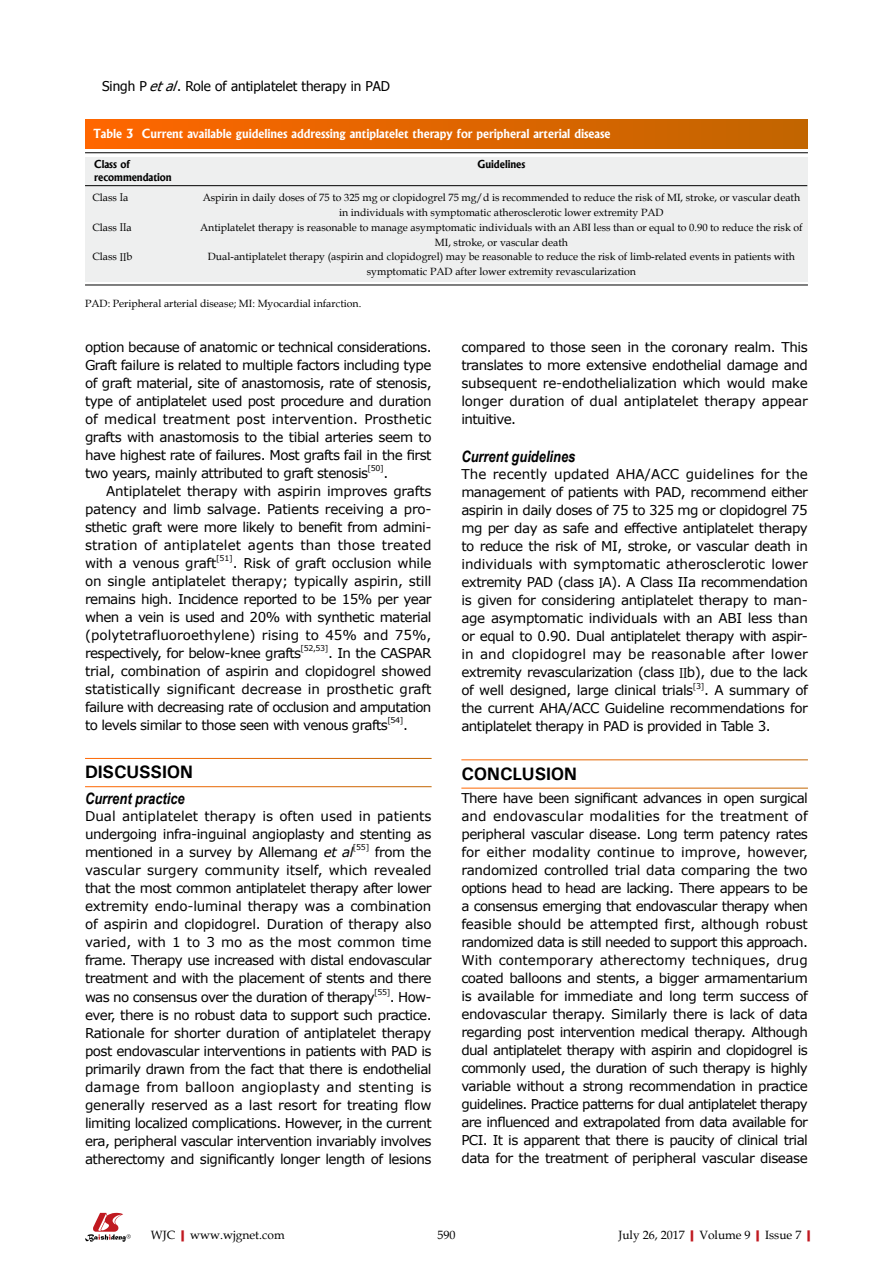
<style>
.page{position:relative;width:893px;height:1263px;background:#fff}
.page>*{position:absolute;margin:0;border:0;box-sizing:border-box;transform-origin:0 0}
.t1{font:700 18px "Univers";letter-spacing:-.01em;color:#000}
.t2{font:italic 700 15.75px "Arial Narrow";color:#000}
.t3{font:13.5px/18px "Verdana";letter-spacing:-.04em;color:#000;text-align:justify}
.t4{font:13.5px "Verdana";letter-spacing:-.02em;color:#000}
.t5{font:13.5px "Verdana";letter-spacing:-.015em;color:#000}
.t6{font:13.5px "Verdana";letter-spacing:.01em;color:#000}
.t7{font:13.5px "Tahoma";color:#000}
.t8{font:700 12px "Albertus";color:#fff}
.t9{font:12px "Book Antiqua";color:#000}
.t10{font:10.5px/15px "Book Antiqua";color:#000;text-align:center}
.t11{font:700 10.5px/12.6px "Albertus";color:#000}
.t12{font:7.8px "Verdana";letter-spacing:-.045em;color:#000}
.s1{font-style:italic}
.s2{font-family:"Koz Min Pro"}
.s3{font-weight:700;color:#c01920}
</style>
<div class="page">
<svg style="left:85px;top:1213px;width:46px;height:29px"></svg>
<div style="left:85px;top:119px;width:723px;height:29px;background:linear-gradient(to right,#f60,#c16500)"></div>
<div style="left:85px;top:157px;width:723px;height:124px;background:#eeefef"></div>
<hr style="left:85px;top:152px;width:723px;height:1px;background:#000">
<hr style="left:85px;top:185px;width:722px;height:1px;background:#000">
<hr style="left:85px;top:285px;width:723px;height:1px;background:#000">
<p class="t7" style="left:102px;top:77px;width:289px">Singh P <span class="s1">etal</span>. Role of antiplatelet therapy in PAD</p>
<p class="t8" style="left:94px;top:126px;width:518px">Table 3 Current available guidelines addressing antiplatelet therapy for peripheral arterial disease</p>
<p class="t11" style="left:94px;top:158px;width:79px">Class of recommendation</p>
<p class="t11" style="left:477px;top:158px;width:49px">Guidelines</p>
<p class="t10" style="left:92px;top:190px;width:37px">Class <span class="s2">I</span>a</p>
<p class="t10" style="left:203px;top:190px;width:599px">Aspirin in daily doses of 75 to 325 mg or clopidogrel 75 mg/d is recommended to reduce the risk of MI, stroke, or vascular death in individuals with symptomatic atherosclerotic lower extremity PAD</p>
<p class="t10" style="left:92px;top:219px;width:41px">Class <span class="s2">II</span>a</p>
<p class="t10" style="left:200px;top:219px;width:604px">Antiplatelet therapy is reasonable to manage asymptomatic individuals with an ABI less than or equal to 0.90 to reduce the risk of<br>MI, stroke, or vascular death</p>
<p class="t10" style="left:92px;top:249px;width:41px">Class <span class="s2">II</span>b</p>
<p class="t10" style="left:208px;top:249px;width:589px">Dual-antiplatelet therapy (aspirin and clopidogrel) may be reasonable to reduce the risk of limb-related events in patients with symptomatic PAD after lower extremity revascularization</p>
<p class="t10" style="left:85px;top:296px;width:278px">PAD: Peripheral arterial disease; MI: Myocardial infarction.</p>
<p class="t3" style="left:85px;top:337px;width:348px">option because of anatomic or technical considerations.<br>Graft failure is related to multiple factors including type of graft material, site of anastomosis, rate of stenosis, type of antiplatelet used post procedure and duration of medical treatment post intervention. Prosthetic grafts with anastomosis to the tibial arteries seem to have highest rate of failures. Most grafts fail in the fi rst two years, mainly attributed to graft stenosis</p>
<p class="t12" style="left:368px;top:463px;width:18px">[50]</p>
<p class="t3" style="left:384px;top:463px;width:6px">.</p>
<p class="t5" style="left:106px;top:482px;width:327px">Antiplatelet therapy with aspirin improves grafts</p>
<p class="t4" style="left:85px;top:500px;width:346px">patency and limb salvage. Patients receiving a pro-</p>
<p class="t3" style="left:85px;top:517px;width:346px">sthetic graft were more likely to benefit from admini-</p>
<p class="t6" style="left:85px;top:536px;width:348px">stration of antiplatelet agents than those treated</p>
<p class="t4" style="left:85px;top:554px;width:133px">with a venous graft</p>
<p class="t12" style="left:216px;top:553px;width:18px">[51]</p>
<p class="t3" style="left:85px;top:553px;width:348px;text-indent:148px">. Risk of graft occlusion while on single antiplatelet therapy; typically aspirin, still remains high. Incidence reported to be 15% per year when a vein is used and 20% with synthetic material (polytetrafluoroethylene) rising to 45% and 75%, respectively, for below-knee grafts</p>
<p class="t12" style="left:301px;top:643px;width:29px">[52,53]</p>
<p class="t3" style="left:85px;top:643px;width:348px;text-indent:243px">. In the CASPAR trial, combination of aspirin and clopidogrel showed statistically significant decrease in prosthetic graft failure with decreasing rate of occlusion and amputation to levels similar to those seen with venous grafts</p>
<p class="t12" style="left:387px;top:715px;width:18px">[54]</p>
<p class="t3" style="left:403px;top:715px;width:6px">.</p>
<p class="t1" style="left:85px;top:761px;width:110px">DISCUSSION</p>
<p class="t2" style="left:85px;top:786px;width:101px">Current practice</p>
<p class="t3" style="left:85px;top:806px;width:348px">Dual antiplatelet therapy is often used in patients undergoing infra-inguinal angioplasty and stenting as mentioned in a survey by Allemang <span class="s1">et al</span></p>
<p class="t12" style="left:353px;top:842px;width:18px">[55]</p>
<p class="t3" style="left:85px;top:842px;width:348px;text-indent:290px">from the vascular surgery community itself, which revealed that the most common antiplatelet therapy after lower extremity endo-luminal therapy was a combination of aspirin and clopidogrel. Duration of therapy also varied, with 1 to 3 mo as the most common time frame. Therapy use increased with distal endovascular treatment and with the placement of stents and there was no consensus over the duration of therapy</p>
<p class="t12" style="left:374px;top:987px;width:18px">[55]</p>
<p class="t3" style="left:85px;top:987px;width:348px;text-align:left;text-indent:305px">. How&shy;ever, there is no robust data to support such practice.<br>Rationale for shorter duration of antiplatelet therapy post endovascular interventions in patients with PAD is primarily drawn from the fact that there is endothelial damage from balloon angioplasty and stenting is generally reserved as a last resort for treating flow limiting localized complications. However, in the current era, peripheral vascular intervention invariably involves atherectomy and significantly longer length of lesions</p>
<p class="t3" style="left:461px;top:337px;width:348px">compared to those seen in the coronary realm. This translates to more extensive endothelial damage and subsequent re-endothelialization which would make longer duration of dual antiplatelet therapy appear intuitive.</p>
<p class="t2" style="left:461px;top:445px;width:116px">Current guidelines</p>
<p class="t3" style="left:461px;top:465px;width:348px;text-align:left">The recently updated AHA/ACC guidelines for the management of patients with PAD, recommend either aspirin in daily doses of 75 to 325 mg or clopidogrel 75 mg per day as safe and effective antiplatelet therapy to reduce the risk of MI, stroke, or vascular death in individuals with symptomatic atherosclerotic lower extremity PAD (class <span class="s2">I</span>A). A Class IIa recommendation is given for considering antiplatelet therapy to man&shy;age asymptomatic individuals with an ABI less than or equal to 0.90. Dual antiplatelet therapy with aspir&shy;in and clopidogrel may be reasonable after lower extremity revascularization (class <span class="s2">II</span>b), due to the lack of well designed, large clinical trials</p>
<p class="t12" style="left:693px;top:681px;width:13px">[3]</p>
<p class="t3" style="left:461px;top:681px;width:348px;text-indent:243px">. A summary of the current AHA/ACC Guideline recommendations for antiplatelet therapy in PAD is provided in Table 3.</p>
<p class="t1" style="left:461px;top:762px;width:117px">CONCLUSION</p>
<p class="t3" style="left:461px;top:789px;width:348px">There have been significant advances in open surgical and endovascular modalities for the treatment of peripheral vascular disease. Long term patency rates for either modality continue to improve, however, randomized controlled trial data comparing the two options head to head are lacking. There appears to be a consensus emerging that endovascular therapy when feasible should be attempted first, although robust randomized data is still needed to support this approach.<br>With contemporary atherectomy techni-ques, drug coated balloons and stents, a bigger arma- mentarium is available for immediate and long term success of endovascular therapy. Similarly there is lack of data regarding post intervention me-di-cal therapy. Although dual antiplatelet therapy with aspirin and clopidogrel is commonly used, the dura-tion of such therapy is highly variable without a strong recommendation in practice guidelines. Practice patterns for dual antiplatelet therapy are influenced and extrapolated from data available for PCI. It is apparent that there is paucity of clinical trial data for the treatment of peripheral vascular disease</p>
<p class="t9" style="left:151px;top:1226px;width:135px">WJC<span class="s3">|</span>www.wjgnet.com</p>
<p class="t9" style="left:437px;top:1226px;width:19px">590</p>
<p class="t9" style="left:618px;top:1226px;width:199px">July 26, 2017<span class="s3">|</span>Volume 9<span class="s3">|</span>Issue 7<span class="s3">|</span></p>
</div>
